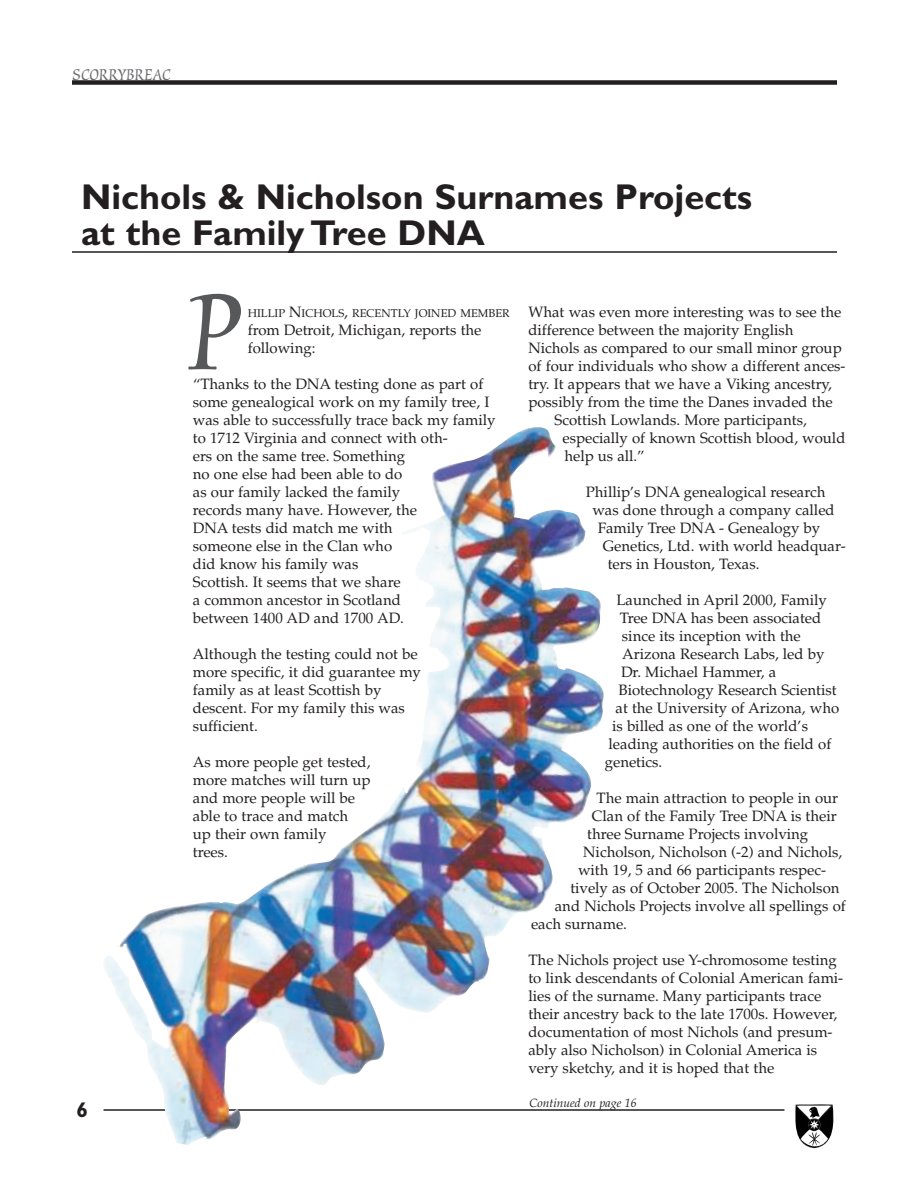
<style>
.page{position:relative;width:918px;height:1188px;background:#fff}
.page>*{position:absolute;margin:0;border:0;box-sizing:border-box;transform-origin:0 0}
.t1{font:124.5px "Oxford";color:#57585a}
.t2{font:700 36px/36px "Gill Sans";color:#231f20}
.t3{font:700 21px "Gill Sans";color:#231f20}
.t4{font:18px "Oxford";color:#6c6d70}
.t5{font:15px/18px "Palatino";color:#231f20}
.t6{font:italic 12px "Palatino";color:#231f20}
.t7{font:11.25px "Palatino";color:#231f20}
.s1{font-size:15px}
</style>
<div class="page">
<hr style="left:72px;top:251px;width:765px;height:2px;background:#231f20">
<div style="left:72px;top:80px;width:765px;height:5px;background:#231f20"></div>
<hr style="left:104px;top:1109px;width:680px;height:2px;background:#231f20">
<img style="left:795px;top:1104px;width:38px;height:44px">
<img style="left:103px;top:427px;width:502px;height:718px">
<p class="t4" style="left:72px;top:65px;width:100px">SCORRYBREAC</p>
<h2 class="t2" style="left:81px;top:179px;width:673px">Nichols &amp; Nicholson Surnames Projects at the Family Tree DNA</h2>
<h3 class="t3" style="left:76px;top:1097px;width:13px">6</h3>
<h1 class="t1" style="left:187px;top:267px;width:57px">P</h1>
<p class="t7" style="left:248px;top:307px;width:264px">HILLIP <span class="s1">N</span>ICHOLS<span class="s1">,</span> RECENTLY JOINED MEMBER</p>
<p class="t5" style="left:248px;top:321px;width:235px">from Detroit, Michigan, reports the following:</p>
<p class="t5" style="left:193px;top:375px;width:304px">“Thanks to the DNA testing done as part of some genealogical work on my family tree, I was able to successfully trace back my family to 1712 Virginia and connect with oth-<br>ers on the same tree. Something<br>no one else had been able to do<br>as our family lacked the family<br>records many have. However, the<br>DNA tests did match me with<br>someone else in the Clan who<br>did know his family was<br>Scottish. It seems that we share<br>a common ancestor in Scotland<br>between 1400 AD and 1700 AD.</p>
<p class="t5" style="left:193px;top:645px;width:230px">Although the testing could not be more specific, it did guarantee my family as at least Scottish by descent. For my family this was sufficient.</p>
<p class="t5" style="left:193px;top:753px;width:179px">As more people get tested, more matches will turn up and more people will be able to trace and match<br>up their own family<br>trees.</p>
<p class="t5" style="left:528px;top:303px;width:315px">What was even more interesting was to see the</p>
<p class="t5" style="left:528px;top:321px;width:267px">difference between the majority English</p>
<p class="t5" style="left:528px;top:339px;width:315px">Nichols as compared to our small minor group</p>
<p class="t5" style="left:528px;top:357px;width:319px">of four individuals who show a different ances-</p>
<p class="t5" style="left:528px;top:375px;width:305px">try. It appears that we have a Viking ancestry,</p>
<p class="t5" style="left:528px;top:393px;width:306px">possibly from the time the Danes invaded the</p>
<p class="t5" style="left:555px;top:411px;width:254px">Scottish Lowlands. More participants,</p>
<p class="t5" style="left:563px;top:429px;width:284px">especially of known Scottish blood, would</p>
<p class="t5" style="left:564px;top:447px;width:82px">help us all.”</p>
<p class="t5" style="left:586px;top:483px;width:241px">Phillip’s DNA genealogical research</p>
<p class="t5" style="left:592px;top:501px;width:244px">was done through a company called</p>
<p class="t5" style="left:598px;top:519px;width:224px">Family Tree DNA - Genealogy by</p>
<p class="t5" style="left:603px;top:537px;width:245px">Genetics, Ltd. with world headquar-</p>
<p class="t5" style="left:608px;top:555px;width:153px">ters in Houston, Texas.</p>
<p class="t5" style="left:616px;top:591px;width:212px">Launched in April 2000, Family</p>
<p class="t5" style="left:620px;top:609px;width:203px">Tree DNA has been associated</p>
<p class="t5" style="left:622px;top:627px;width:180px">since its inception with the</p>
<p class="t5" style="left:622px;top:645px;width:204px">Arizona Research Labs, led by</p>
<p class="t5" style="left:621px;top:663px;width:157px">Dr. Michael Hammer, a</p>
<p class="t5" style="left:619px;top:681px;width:220px">Biotechnology Research Scientist</p>
<p class="t5" style="left:616px;top:699px;width:225px">at the University of Arizona, who</p>
<p class="t5" style="left:612px;top:717px;width:197px">is billed as one of the world’s</p>
<p class="t5" style="left:609px;top:735px;width:224px">leading authorities on the field of</p>
<p class="t5" style="left:605px;top:753px;width:59px">genetics.</p>
<p class="t5" style="left:597px;top:789px;width:243px">The main attraction to people in our</p>
<p class="t5" style="left:592px;top:807px;width:246px">Clan of the Family Tree DNA is their</p>
<p class="t5" style="left:587px;top:825px;width:223px">three Surname Projects involving</p>
<p class="t5" style="left:583px;top:843px;width:261px">Nicholson, Nicholson (-2) and Nichols,</p>
<p class="t5" style="left:578px;top:861px;width:250px">with 19, 5 and 66 participants respec-</p>
<p class="t5" style="left:570px;top:879px;width:271px">tively as of October 2005. The Nicholson</p>
<p class="t5" style="left:555px;top:897px;width:293px">and Nichols Projects involve all spellings of</p>
<p class="t5" style="left:531px;top:915px;width:97px">each surname.</p>
<p class="t5" style="left:528px;top:951px;width:316px">The Nichols project use Y-chromosome testing to link descendants of Colonial American fami&shy;lies of the surname. Many participants trace their ancestry back to the late 1700s. However, documentation of most Nichols (and presum&shy;ably also Nicholson) in Colonial America is very sketchy, and it is hoped that the</p>
<p class="t6" style="left:530px;top:1095px;width:109px">Continued on page 16</p>
</div>
